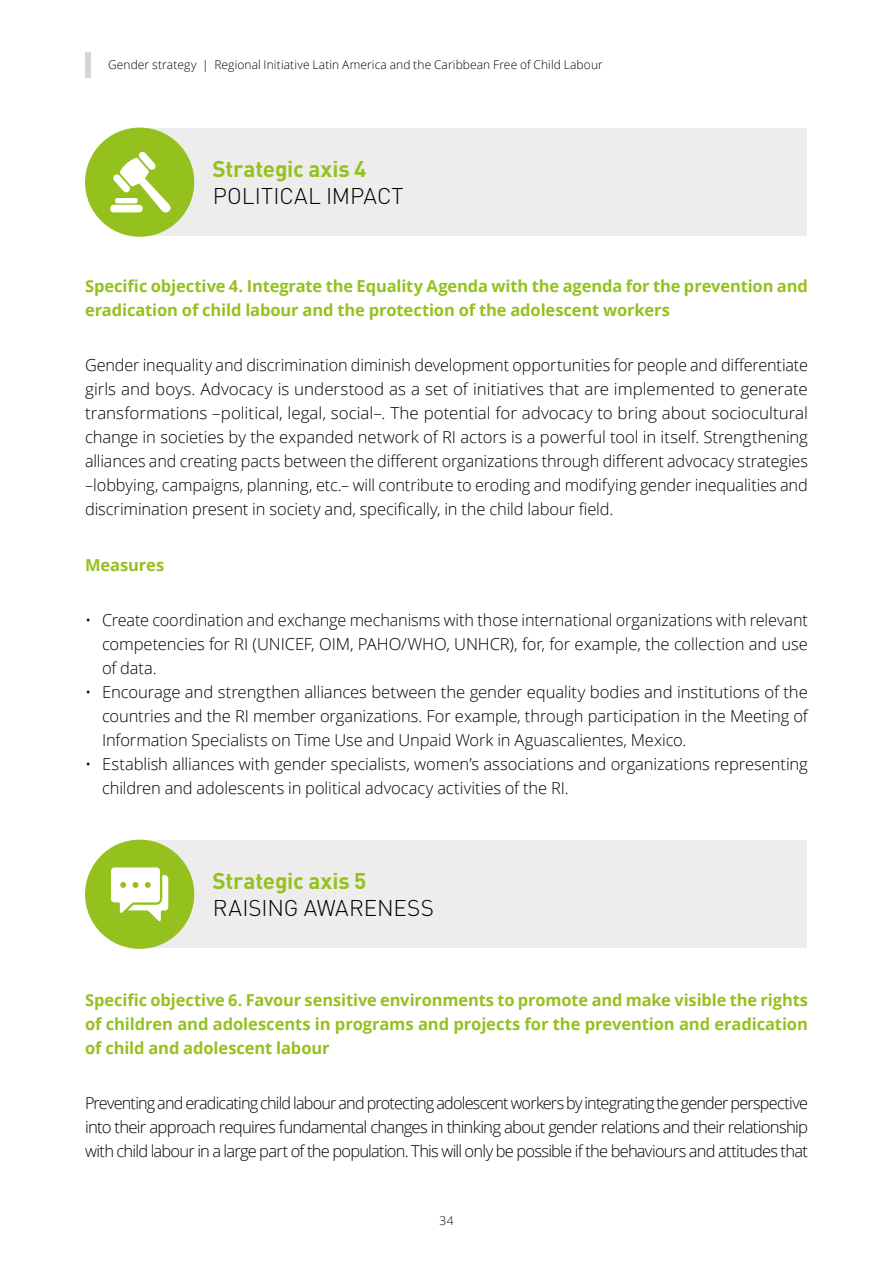
<style>
.page{position:relative;width:893px;height:1263px;background:#fff}
.page>*{position:absolute;margin:0;border:0;box-sizing:border-box;transform-origin:0 0}
.t1{font:300 22.5px "DIN Pro";letter-spacing:-.005em;color:#000}
.t2{font:700 22.5px "DIN Pro";letter-spacing:-.01em;color:#95c11f}
.t3{font:300 16.5px/24px "Open Sans";letter-spacing:-.005em;color:#000;text-align:justify}
.t4{font:700 16.5px/24px "Open Sans";letter-spacing:-.005em;color:#95c11f}
.t5{font:300 12px "Open Sans";letter-spacing:.01em;color:#000}
</style>
<div class="page">
<div style="left:140px;top:128px;width:667px;height:108px;background:#ededed"></div>
<div style="left:85px;top:128px;width:109px;height:109px;background:#95c11f;border-radius:50%"></div>
<svg style="left:110px;top:151px;width:61px;height:62px"></svg>
<div style="left:140px;top:840px;width:667px;height:108px;background:#ededed"></div>
<div style="left:85px;top:840px;width:109px;height:109px;background:#95c11f;border-radius:50%"></div>
<svg style="left:111px;top:867px;width:57px;height:54px"></svg>
<div style="left:85px;top:53px;width:5px;height:25px;background:#d8d4d3"></div>
<p class="t5" style="left:108px;top:57px;width:496px">Gender strategy | Regional Initiative Latin America and the Caribbean Free of Child Labour</p>
<h1 class="t2" style="left:213px;top:154px;width:155px">Strategic axis 4</h1>
<h1 class="t1" style="left:213px;top:181px;width:192px">POLITICAL IMPACT</h1>
<p class="t4" style="left:85px;top:274px;width:724px">Specific objective 4. Integrate the Equality Agenda with the agenda for the prevention and eradication of child labour and the protection of the adolescent workers</p>
<p class="t3" style="left:85px;top:353px;width:724px">Gender inequality and discrimination diminish development opportunities for people and differentiate girls and boys. Advocacy is understood as a set of initiatives that are implemented to generate transformations –political, legal, social–. The potential for advocacy to bring about sociocultural change in societies by the expanded network of RI actors is a powerful tool in itself. Strengthening alliances and creating pacts between the different organizations through different advocacy strategies –lobbying, campaigns, planning, etc.– will contribute to eroding and modifying gender inequalities and discrimination present in society and, specifically, in the child labour field.</p>
<p class="t4" style="left:85px;top:552px;width:81px">Measures</p>
<p class="t3" style="left:102px;top:608px;width:707px;text-indent:-17px">• Create coordination and exchange mechanisms with those international organizations with relevant competencies for RI (UNICEF, OIM, PAHO/WHO, UNHCR), for, for example, the collection and use of data.</p>
<p class="t3" style="left:102px;top:680px;width:707px;text-indent:-17px">• Encourage and strengthen alliances between the gender equality bodies and institutions of the countries and the RI member organizations. For example, through participation in the Meeting of Information Specialists on Time Use and Unpaid Work in Aguascalientes, Mexico.</p>
<p class="t3" style="left:102px;top:752px;width:707px;text-indent:-17px">• Establish alliances with gender specialists, women’s associations and organizations representing children and adolescents in political advocacy activities of the RI.</p>
<h1 class="t2" style="left:213px;top:866px;width:155px">Strategic axis 5</h1>
<h1 class="t1" style="left:213px;top:893px;width:223px">RAISING AWARENESS</h1>
<p class="t4" style="left:85px;top:987px;width:724px;text-align:justify">Specific objective 6. Favour sensitive environments to promote and make visible the rights of children and adolescents in programs and projects for the prevention and eradication of child and adolescent labour</p>
<p class="t3" style="left:85px;top:1090px;width:724px">Preventing and eradicating child labour and protecting adolescent workers by integrating the gender perspective into their approach requires fundamental changes in thinking about gender relations and their relationship with child labour in a large part of the population. This will only be possible if the behaviours and attitudes that</p>
<p class="t5" style="left:439px;top:1212px;width:16px">34</p>
</div>
